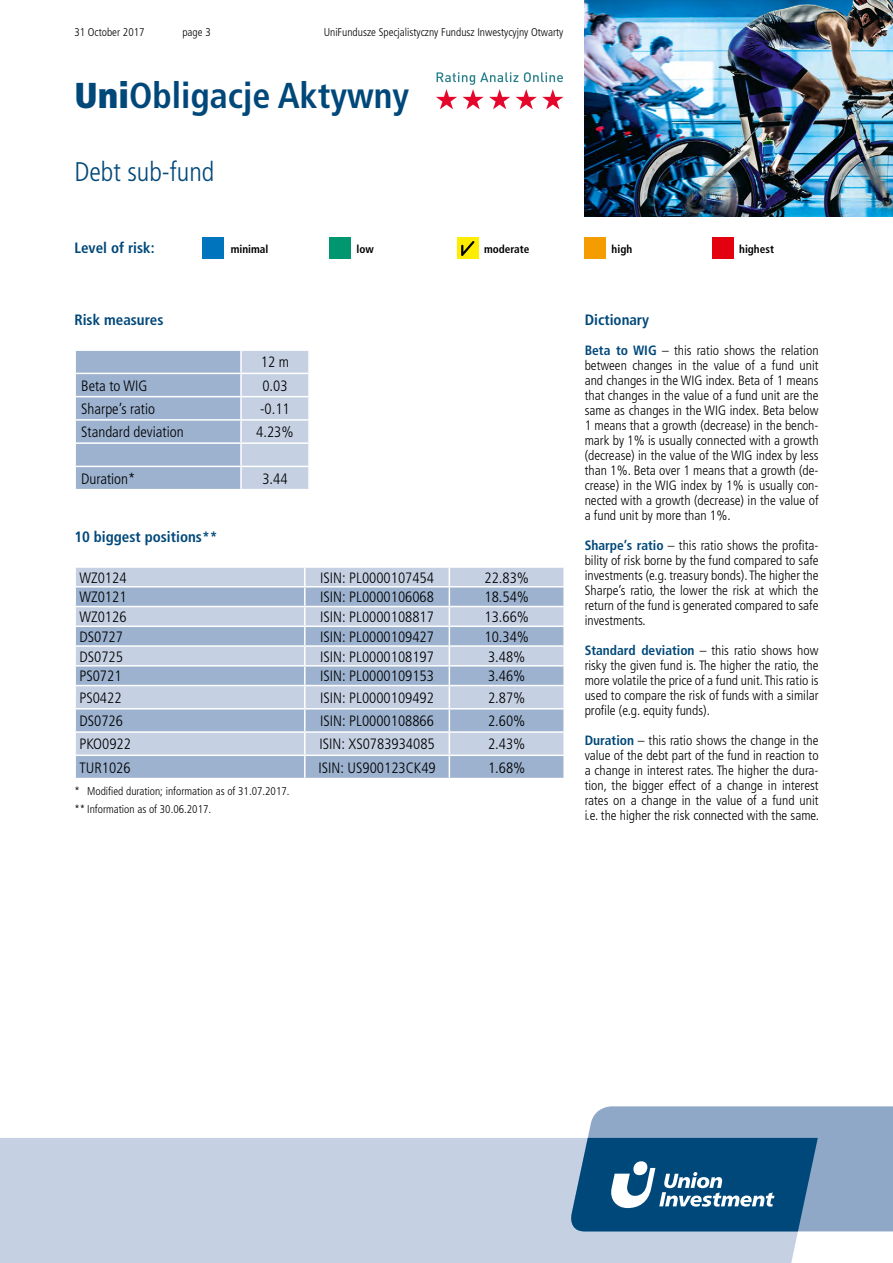
<style>
.page{position:relative;width:893px;height:1263px;background:#fff}
.page>*{position:absolute;margin:0;border:0;box-sizing:border-box;transform-origin:0 0}
.t1{font:700 condensed 36px "Frutiger LT Pro";color:#00487a}
.t2{font:300 condensed 27px "Frutiger LT Pro";color:#00487a}
._04_Copy_10_pt{font:300 condensed 15px "Frutiger LT Pro";color:#000}
._03_Subhead_10_pt{font:700 condensed 15px "Frutiger LT Pro";color:#00487a}
.Współczynniki_ryzyka{font:300 condensed 15px "Frutiger LT Pro";color:#000}
._04_Copy_10_pt-2{font:300 condensed 13.5px/15px "Frutiger LT Pro";color:#000;text-align:justify}
._07_Issue_details__p{font:300 condensed 11.25px "Frutiger LT Pro";color:#000}
.t3{font:700 condensed 11.25px "Frutiger LT Pro";color:#000}
.s1{font-weight:900}
.s2{font-weight:700;color:#00487a}
</style>
<div class="page">
<div style="left:202px;top:238px;width:21px;height:21px;background:#0075be"></div>
<div style="left:330px;top:238px;width:21px;height:21px;background:#009770"></div>
<div style="left:457px;top:238px;width:21px;height:21px;background:#ffed00"></div>
<svg style="left:461px;top:241px;width:13px;height:15px"></svg>
<div style="left:585px;top:238px;width:21px;height:21px;background:#f59c00"></div>
<div style="left:712px;top:238px;width:21px;height:21px;background:#e3000f"></div>
<div style="left:0;top:1138px;width:818px;height:125px;background:#c5d1e3"></div>
<svg style="left:568px;top:1106px;width:325px;height:125px"></svg>
<svg style="left:436px;top:72px;width:127px;height:37px"></svg>
<img style="left:585px;top:0;width:308px;height:217px">
<svg style="left:76px;top:351px;width:232px;height:138px"></svg>
<hr style="left:240px;top:351px;width:2px;height:22px;background:#fff">
<hr style="left:74px;top:373px;width:167px;height:1px;background:#fff">
<hr style="left:241px;top:373px;width:69px;height:1px;background:#fff">
<hr style="left:240px;top:374px;width:2px;height:22px;background:#fff">
<hr style="left:74px;top:396px;width:167px;height:1px;background:#fff">
<hr style="left:241px;top:396px;width:69px;height:1px;background:#fff">
<hr style="left:240px;top:397px;width:2px;height:22px;background:#fff">
<hr style="left:74px;top:419px;width:167px;height:2px;background:#fff">
<hr style="left:241px;top:419px;width:69px;height:2px;background:#fff">
<hr style="left:240px;top:421px;width:2px;height:21px;background:#fff">
<hr style="left:74px;top:442px;width:167px;height:2px;background:#fff">
<hr style="left:241px;top:442px;width:69px;height:2px;background:#fff">
<hr style="left:240px;top:444px;width:2px;height:22px;background:#fff">
<hr style="left:74px;top:466px;width:167px;height:1px;background:#fff">
<hr style="left:241px;top:466px;width:69px;height:1px;background:#fff">
<hr style="left:240px;top:467px;width:2px;height:22px;background:#fff">
<div style="left:76px;top:568px;width:373px;height:18px;background:#c5d1e3"></div>
<svg style="left:76px;top:587px;width:373px;height:191px;fill:#9cb2cf"></svg>
<hr style="left:74px;top:606px;width:231px;height:1px;background:#fff">
<hr style="left:305px;top:606px;width:144px;height:1px;background:#fff">
<hr style="left:74px;top:625px;width:231px;height:2px;background:#fff">
<hr style="left:305px;top:625px;width:144px;height:2px;background:#fff">
<hr style="left:74px;top:645px;width:231px;height:2px;background:#fff">
<hr style="left:305px;top:645px;width:144px;height:2px;background:#fff">
<hr style="left:74px;top:665px;width:231px;height:1px;background:#fff">
<hr style="left:305px;top:665px;width:144px;height:1px;background:#fff">
<svg style="left:304px;top:568px;width:2px;height:117px"></svg>
<hr style="left:74px;top:685px;width:231px;height:1px;background:#fff">
<hr style="left:305px;top:685px;width:144px;height:1px;background:#fff">
<hr style="left:304px;top:686px;width:2px;height:22px;background:#fff">
<hr style="left:74px;top:708px;width:231px;height:1px;background:#fff">
<hr style="left:305px;top:708px;width:144px;height:1px;background:#fff">
<hr style="left:304px;top:709px;width:2px;height:22px;background:#fff">
<hr style="left:74px;top:731px;width:231px;height:2px;background:#fff">
<hr style="left:305px;top:731px;width:144px;height:2px;background:#fff">
<hr style="left:304px;top:733px;width:2px;height:21px;background:#fff">
<hr style="left:74px;top:754px;width:231px;height:2px;background:#fff">
<hr style="left:305px;top:754px;width:144px;height:2px;background:#fff">
<hr style="left:304px;top:756px;width:2px;height:22px;background:#fff">
<svg style="left:449px;top:567px;width:115px;height:211px"></svg>
<hr style="left:563px;top:756px;width:2px;height:22px;background:#fff">
<p class="_07_Issue_details__p" style="left:74px;top:26px;width:72px">31 October 2017</p>
<p class="_07_Issue_details__p" style="left:182px;top:26px;width:30px">page 3</p>
<p class="_07_Issue_details__p" style="left:324px;top:26px;width:241px">UniFundusze Specjalistyczny Fundusz Inwestycyjny Otwarty</p>
<h1 class="t1" style="left:74px;top:75px;width:336px"><span class="s1">Uni</span>Obligacje Aktywny</h1>
<h2 class="t2" style="left:74px;top:156px;width:141px">Debt sub-fund</h2>
<p class="_03_Subhead_10_pt" style="left:74px;top:239px;width:82px">Level of risk:</p>
<p class="t3" style="left:231px;top:242px;width:39px">minimal</p>
<p class="t3" style="left:356px;top:242px;width:19px">low</p>
<p class="t3" style="left:484px;top:242px;width:47px">moderate</p>
<p class="t3" style="left:612px;top:242px;width:22px">high</p>
<p class="t3" style="left:739px;top:242px;width:36px">highest</p>
<p class="_03_Subhead_10_pt" style="left:74px;top:311px;width:91px">Risk measures</p>
<p class="_04_Copy_10_pt" style="left:261px;top:354px;width:30px">12 m</p>
<p class="_04_Copy_10_pt" style="left:81px;top:377px;width:68px">Beta to WIG</p>
<p class="Współczynniki_ryzyka" style="left:262px;top:377px;width:27px">0.03</p>
<p class="_04_Copy_10_pt" style="left:81px;top:400px;width:75px">Sharpe’s ratio</p>
<p class="Współczynniki_ryzyka" style="left:260px;top:400px;width:31px">-0.11</p>
<p class="_04_Copy_10_pt" style="left:81px;top:423px;width:104px">Standard deviation</p>
<p class="Współczynniki_ryzyka" style="left:256px;top:423px;width:39px">4.23%</p>
<p class="_04_Copy_10_pt" style="left:81px;top:470px;width:56px">Duration*</p>
<p class="Współczynniki_ryzyka" style="left:262px;top:470px;width:27px">3.44</p>
<p class="_03_Subhead_10_pt" style="left:74px;top:528px;width:145px">10 biggest positions**</p>
<p class="_04_Copy_10_pt" style="left:79px;top:569px;width:49px">WZ0124</p>
<p class="_04_Copy_10_pt" style="left:320px;top:569px;width:115px">ISIN: PL0000107454</p>
<p class="_04_Copy_10_pt" style="left:484px;top:569px;width:46px">22.83%</p>
<p class="_04_Copy_10_pt" style="left:79px;top:588px;width:49px">WZ0121</p>
<p class="_04_Copy_10_pt" style="left:320px;top:588px;width:115px">ISIN: PL0000106068</p>
<p class="_04_Copy_10_pt" style="left:484px;top:588px;width:46px">18.54%</p>
<p class="_04_Copy_10_pt" style="left:79px;top:608px;width:49px">WZ0126</p>
<p class="_04_Copy_10_pt" style="left:320px;top:608px;width:115px">ISIN: PL0000108817</p>
<p class="_04_Copy_10_pt" style="left:484px;top:608px;width:46px">13.66%</p>
<p class="_04_Copy_10_pt" style="left:79px;top:628px;width:45px">DS0727</p>
<p class="_04_Copy_10_pt" style="left:320px;top:628px;width:115px">ISIN: PL0000109427</p>
<p class="_04_Copy_10_pt" style="left:484px;top:628px;width:46px">10.34%</p>
<p class="_04_Copy_10_pt" style="left:79px;top:648px;width:45px">DS0725</p>
<p class="_04_Copy_10_pt" style="left:320px;top:648px;width:115px">ISIN: PL0000108197</p>
<p class="_04_Copy_10_pt" style="left:488px;top:648px;width:39px">3.48%</p>
<p class="_04_Copy_10_pt" style="left:79px;top:667px;width:44px">PS0721</p>
<p class="_04_Copy_10_pt" style="left:320px;top:667px;width:115px">ISIN: PL0000109153</p>
<p class="_04_Copy_10_pt" style="left:488px;top:667px;width:39px">3.46%</p>
<p class="_04_Copy_10_pt" style="left:79px;top:689px;width:44px">PS0422</p>
<p class="_04_Copy_10_pt" style="left:320px;top:689px;width:115px">ISIN: PL0000109492</p>
<p class="_04_Copy_10_pt" style="left:488px;top:689px;width:39px">2.87%</p>
<p class="_04_Copy_10_pt" style="left:79px;top:712px;width:45px">DS0726</p>
<p class="_04_Copy_10_pt" style="left:320px;top:712px;width:115px">ISIN: PL0000108866</p>
<p class="_04_Copy_10_pt" style="left:488px;top:712px;width:39px">2.60%</p>
<p class="_04_Copy_10_pt" style="left:79px;top:735px;width:53px">PKO0922</p>
<p class="_04_Copy_10_pt" style="left:319px;top:735px;width:117px">ISIN: XS0783934085</p>
<p class="_04_Copy_10_pt" style="left:488px;top:735px;width:39px">2.43%</p>
<p class="_04_Copy_10_pt" style="left:79px;top:759px;width:53px">TUR1026</p>
<p class="_04_Copy_10_pt" style="left:318px;top:759px;width:119px">ISIN: US900123CK49</p>
<p class="_04_Copy_10_pt" style="left:488px;top:759px;width:39px">1.68%</p>
<p class="_07_Issue_details__p" style="left:74px;top:785px;width:217px">* Modified duration; information as of 31.07.2017.</p>
<p class="_07_Issue_details__p" style="left:74px;top:803px;width:138px">** Information as of 30.06.2017.</p>
<p class="_03_Subhead_10_pt" style="left:585px;top:311px;width:66px">Dictionary</p>
<p class="_04_Copy_10_pt-2" style="left:585px;top:343px;width:235px"><span class="s2">Beta to WIG</span> – this ratio shows the relation between changes in the value of a fund unit and changes in the WIG index. Beta of 1 means that changes in the value of a fund unit are the same as changes in the WIG index. Beta below 1 means that a growth (decrease) in the bench&shy;mark by 1% is usually connected with a growth (decrease) in the value of the WIG index by less than 1%. Beta over 1 means that a growth (de&shy;crease) in the WIG index by 1% is usually con&shy;nected with a growth (decrease) in the value of a fund unit by more than 1%.</p>
<p class="_04_Copy_10_pt-2" style="left:585px;top:538px;width:235px"><span class="s2">Sharpe’s ratio</span> – this ratio shows the profita&shy;bility of risk borne by the fund compared to safe investments (e.g. treasury bonds). The higher the Sharpe’s ratio, the lower the risk at which the return of the fund is generated compared to safe investments.</p>
<p class="_04_Copy_10_pt-2" style="left:585px;top:643px;width:235px"><span class="s2">Standard deviation</span> – this ratio shows how risky the given fund is. The higher the ratio, the more volatile the price of a fund unit. This ratio is used to compare the risk of funds with a similar profile (e.g. equity funds).</p>
<p class="_04_Copy_10_pt-2" style="left:585px;top:733px;width:236px"><span class="s2">Duration</span> – this ratio shows the change in the value of the debt part of the fund in reaction to a change in interest rates. The higher the dura&shy;tion, the bigger effect of a change in interest rates on a change in the value of a fund unit i.e. the higher the risk connected with the same.</p>
</div>
